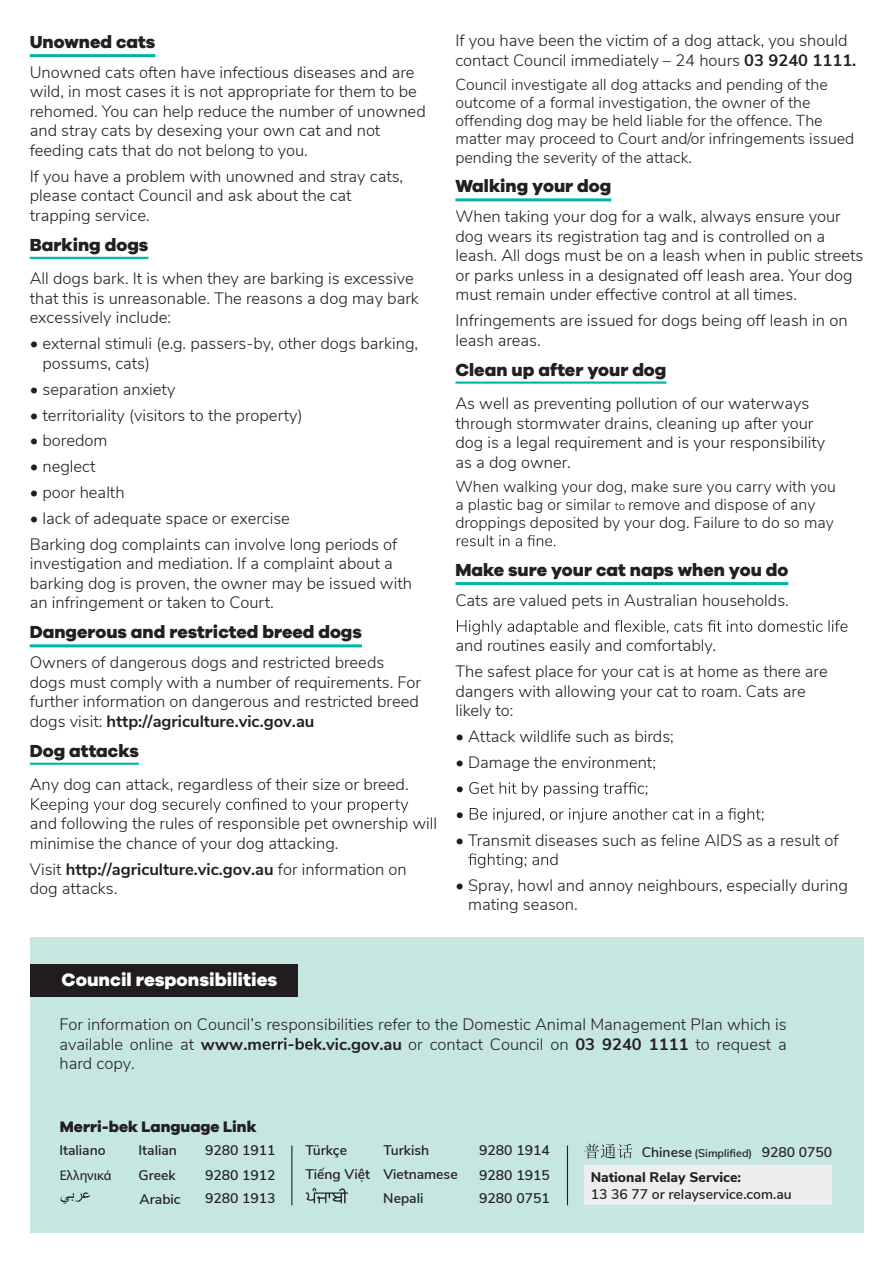
<style>
.page{position:relative;width:893px;height:1263px;background:#fff}
.page>*{position:absolute;margin:0;border:0;box-sizing:border-box;transform-origin:0 0}
.t1{font:800 18.6px "Galano Grotesque";color:#fff}
.t2{font:800 18px "Galano Grotesque";color:#231f20}
.t3{font:300 16.5px/19.5px "Nunito Sans";color:#231f20}
.t4{font:300 15.9px/18px "Nunito Sans";color:#231f20}
.t5{font:800 15.75px "Galano Grotesque";color:#231f20}
.t6{font:600 13.95px/24px "Nunito Sans";color:#231f20}
.t7{font:800 13.95px "Nunito Sans";color:#231f20}
.t8{font:13.95px "Myriad Pro";color:#231f20}
.t9{font:600 11.1px "Nunito Sans";color:#231f20}
.s1{font-weight:700}
.s2{font-size:11.7px}
.s3{font-size:13.95px}
</style>
<div class="page">
<hr style="left:30px;top:54px;width:125px;height:3px;background:#00b4a6">
<hr style="left:30px;top:257px;width:118px;height:2px;background:#00b4a6">
<hr style="left:30px;top:644px;width:332px;height:3px;background:#00b4a6">
<hr style="left:30px;top:763px;width:109px;height:2px;background:#00b4a6">
<svg style="left:31px;top:798px;width:377px;height:15px"></svg>
<div style="left:30px;top:938px;width:833px;height:295px;background:#c5e6e1"></div>
<div style="left:30px;top:964px;width:268px;height:33px;background:#211d1e"></div>
<svg style="left:262px;top:1038px;width:60px;height:12px"></svg>
<hr style="left:455px;top:198px;width:156px;height:3px;background:#00b4a6">
<hr style="left:455px;top:381px;width:211px;height:3px;background:#00b4a6">
<hr style="left:455px;top:582px;width:333px;height:3px;background:#00b4a6">
<svg style="left:457px;top:535px;width:98px;height:11px"></svg>
<svg style="left:457px;top:620px;width:390px;height:15px"></svg>
<svg style="left:457px;top:786px;width:6px;height:6px"></svg>
<svg style="left:469px;top:782px;width:178px;height:15px"></svg>
<svg style="left:457px;top:812px;width:6px;height:6px"></svg>
<svg style="left:470px;top:808px;width:293px;height:15px"></svg>
<svg style="left:468px;top:853px;width:89px;height:15px"></svg>
<div style="left:584px;top:1165px;width:248px;height:40px;background:#eeeeef"></div>
<svg style="left:61px;top:1192px;width:29px;height:12px"></svg>
<svg style="left:584px;top:1143px;width:48px;height:16px"></svg>
<svg style="left:306px;top:1188px;width:42px;height:15px"></svg>
<hr style="left:291px;top:1145px;width:1px;height:60px;background:#231f20">
<hr style="left:567px;top:1145px;width:1px;height:60px;background:#231f20">
<p class="t2" style="left:30px;top:30px;width:127px">Unowned cats</p>
<p class="t3" style="left:30px;top:61px;width:397px">Unowned cats often have infectious diseases and are wild, in most cases it is not appropriate for them to be rehomed. You can help reduce the number of unowned and stray cats by desexing your own cat and not feeding cats that do not belong to you.</p>
<p class="t3" style="left:30px;top:165px;width:375px">If you have a problem with unowned and stray cats, please contact Council and ask about the cat trapping service.</p>
<p class="t2" style="left:30px;top:233px;width:120px">Barking dogs</p>
<p class="t3" style="left:30px;top:268px;width:391px">All dogs bark. It is when they are barking is excessive that this is unreasonable. The reasons a dog may bark excessively include:</p>
<p class="t3" style="left:43px;top:333px;width:377px;text-indent:-13px">• external stimuli (e.g. passers-by, other dogs barking, possums, cats)</p>
<p class="t3" style="left:30px;top:378px;width:147px">• separation anxiety</p>
<p class="t3" style="left:30px;top:404px;width:274px">• territoriality (visitors to the property)</p>
<p class="t3" style="left:30px;top:430px;width:79px">• boredom</p>
<p class="t3" style="left:30px;top:456px;width:67px">• neglect</p>
<p class="t3" style="left:30px;top:482px;width:96px">• poor health</p>
<p class="t3" style="left:30px;top:504px;width:369px;line-height:25.8px">• lack of adequate space or exercise<br>Barking dog complaints can involve long periods of</p>
<p class="t3" style="left:30px;top:553px;width:384px">investigation and mediation. If a complaint about a barking dog is proven, the owner may be issued with an infringement or taken to Court.</p>
<p class="t2" style="left:30px;top:621px;width:334px">Dangerous and restricted breed dogs</p>
<p class="t3" style="left:30px;top:652px;width:393px">Owners of dangerous dogs and restricted breeds dogs must comply with a number of requirements. For further information on dangerous and restricted breed dogs visit: <span class="s1">http://agriculture.vic.gov.au</span></p>
<p class="t2" style="left:30px;top:739px;width:111px">Dog attacks</p>
<p class="t3" style="left:30px;top:774px;width:380px">Any dog can attack, regardless of their size or breed.</p>
<p class="t3" style="left:30px;top:813px;width:409px">and following the rules of responsible pet ownership will minimise the chance of your dog attacking.</p>
<p class="t3" style="left:30px;top:858px;width:378px">Visit <span class="s1">http://agriculture.vic.gov.au</span> for information on dog attacks.</p>
<p class="t3" style="left:455px;top:30px;width:402px">If you have been the victim of a dog attack, you should contact Council immediately – 24 hours <span class="s1">03 9240 1111.</span></p>
<p class="t4" style="left:455px;top:75px;width:400px">Council investigate all dog attacks and pending of the outcome of a formal investigation, the owner of the offending dog may be held liable for the offence. The matter may proceed to Court and/or infringements issued pending the severity of the attack.</p>
<p class="t2" style="left:455px;top:175px;width:157px">Walking your dog</p>
<p class="t3" style="left:455px;top:206px;width:409px">When taking your dog for a walk, always ensure your dog wears its registration tag and is controlled on a leash. All dogs must be on a leash when in public streets or parks unless in a designated off leash area. Your dog must remain under effective control at all times.</p>
<p class="t3" style="left:455px;top:310px;width:394px">Infringements are issued for dogs being off leash in on leash areas.</p>
<p class="t2" style="left:455px;top:358px;width:212px">Clean up after your dog</p>
<p class="t3" style="left:455px;top:393px;width:371px">As well as preventing pollution of our waterways through stormwater drains, cleaning up after your dog is a legal requirement and is your responsibility as a dog owner.</p>
<p class="t4" style="left:455px;top:477px;width:382px">When walking your dog, make sure you carry with you a plastic bag or similar <span class="s2">to</span> remove and dispose of any droppings deposited by your dog. Failure to do so may</p>
<p class="t2" style="left:455px;top:558px;width:334px">Make sure your cat naps when you do</p>
<p class="t3" style="left:455px;top:589px;width:335px">Cats are valued pets in Australian households.</p>
<p class="t3" style="left:455px;top:631px;width:374px;line-height:25.8px">and routines easily and comfortably.<br>The safest place for your cat is at home as there are</p>
<p class="t3" style="left:455px;top:680px;width:352px">dangers with allowing your cat to roam. Cats are likely to:</p>
<p class="t3" style="left:455px;top:725px;width:220px">• Attack wildlife such as birds;</p>
<p class="t3" style="left:455px;top:751px;width:202px">• Damage the environment;</p>
<p class="t3" style="left:455px;top:829px;width:385px">• Transmit diseases such as feline AIDS as a result of</p>
<p class="t3" style="left:468px;top:874px;width:381px;text-indent:-13px">• Spray, howl and annoy neighbours, especially during mating season.</p>
<p class="t1" style="left:62px;top:968px;width:217px">Council responsibilities</p>
<p class="t3" style="left:59px;top:1013px;width:729px">For information on Council’s responsibilities refer to the Domestic Animal Management Plan which is available online at <span class="s1">www.m</span></p>
<p class="t3" style="left:322px;top:1033px;width:466px"><span class="s1">.vic.gov.au</span> or contact Council on <span class="s1">03 9240 1111</span> to request a</p>
<p class="t3" style="left:59px;top:1052px;width:77px">hard copy.</p>
<p class="t5" style="left:60px;top:1117px;width:198px">Merri-bek Language Link</p>
<p class="t6" style="left:205px;top:1138px;width:72px;text-align:justify">9280 1911<br>9280 1912<br>9280 1913</p>
<p class="t6" style="left:479px;top:1138px;width:72px">9280 1914<br>9280 1915</p>
<p class="t6" style="left:762px;top:1139px;width:72px">9280 0750</p>
<p class="t6" style="left:59px;top:1138px;width:48px">Italiano</p>
<p class="t6" style="left:383px;top:1138px;width:47px">Turkish</p>
<p class="t9" style="left:642px;top:1145px;width:112px"><span class="s3">Chinese</span> (Simplified)</p>
<p class="t6" style="left:140px;top:1186px;width:43px">Arabic</p>
<p class="t6" style="left:383px;top:1186px;width:42px">Nepali</p>
<p class="t6" style="left:139px;top:1138px;width:40px">Italian<br>Greek</p>
<p class="t6" style="left:305px;top:1138px;width:66px">Türkçe<br>Tiếng Việt</p>
<p class="t8" style="left:60px;top:1166px;width:53px">Ελληνικά</p>
<p class="t6" style="left:383px;top:1162px;width:76px">Vietnamese</p>
<p class="t7" style="left:591px;top:1167px;width:152px">National Relay Service:</p>
<p class="t6" style="left:591px;top:1181px;width:203px">13 36 77 or relayservice.com.au</p>
<p class="t6" style="left:479px;top:1186px;width:72px">9280 0751</p>
</div>
